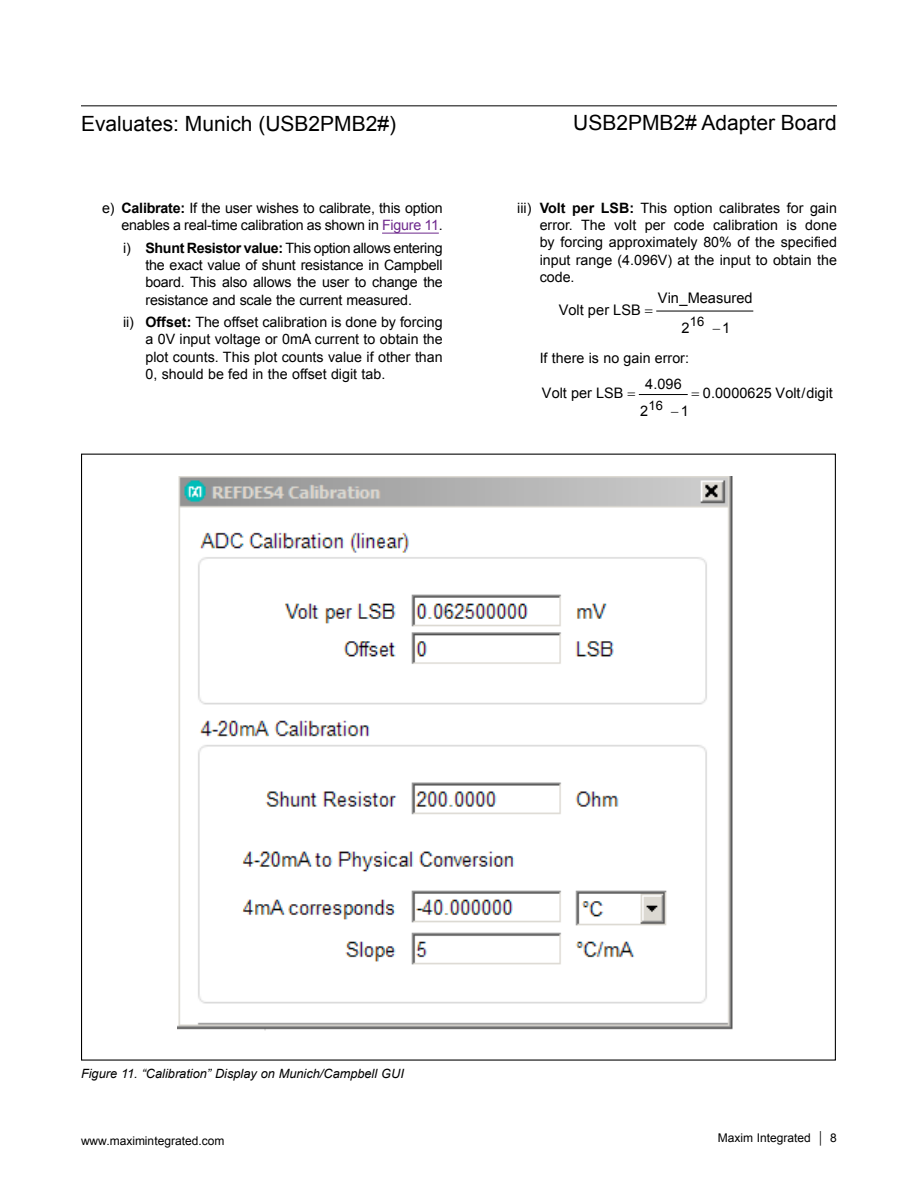
<style>
.page{position:relative;width:918px;height:1188px;background:#fff}
.page>*{position:absolute;margin:0;border:0;box-sizing:border-box;transform-origin:0 0}
.t1{font:21px "Arial";color:#000}
.t2{font:14.55px "Arial";letter-spacing:.005em;color:#000}
.t3{font:14.4px "Arial";letter-spacing:.005em;color:#000}
.t4{font:14.25px/17.2px "Arial";letter-spacing:-.015em;color:#000;text-align:justify}
.t5{font:13.05px "Arial";color:#000}
.t6{font:12.9px "Arial";color:#000}
.t7{font:italic 12.75px "Arial";color:#000}
.t8{font:12px "Arial";color:#000}
.s1{font-weight:700}
.s2{color:#6e298d}
</style>
<div class="page">
<hr style="left:81px;top:105px;width:756px;height:1px;background:#000">
<hr style="left:382px;top:233px;width:57px;height:1px;background:#6e298d">
<hr style="left:657px;top:311px;width:96px;height:1px;background:#000">
<hr style="left:639px;top:394px;width:48px;height:1px;background:#000">
<img style="left:178px;top:476px;width:555px;height:555px">
<h1 class="t1" style="left:81px;top:115px;width:317px">Evaluates: Munich (USB2PMB2#)</h1>
<h1 class="t1" style="left:573px;top:114px;width:265px">USB2PMB2# Adapter Board</h1>
<p class="t4" style="left:102px;top:201px;width:342px;text-align:right">e) <span class="s1">Calibrate:</span> If the user wishes to calibrate, this option enables a real-time calibration as shown in <span class="s2">Figure 11</span>.</p>
<p class="t4" style="left:146px;top:240px;width:299px;text-indent:-22px">i) <span class="s1">Shunt Resistor value:</span> This option allows entering the exact value of shunt resistance in Campbell board. This also allows the user to change the resistance and scale the current measured.</p>
<p class="t4" style="left:146px;top:315px;width:299px;text-indent:-22px">ii) <span class="s1">Offset:</span> The offset calibration is done by forcing a 0V input voltage or 0mA current to obtain the plot counts. This plot counts value if other than 0, should be fed in the offset digit tab.</p>
<p class="t4" style="left:540px;top:201px;width:299px;text-indent:-22px">iii) <span class="s1">Volt per LSB:</span> This option calibrates for gain error. The volt per code calibration is done by forcing approximately 80% of the specified input range (4.096V) at the input to obtain the code.</p>
<p class="t5" style="left:690px;top:317px;width:16px">16</p>
<p class="t2" style="left:658px;top:292px;width:96px">Vin_Measured</p>
<p class="t2" style="left:559px;top:304px;width:84px">Volt per LSB</p>
<p class="t2" style="left:681px;top:322px;width:10px">2</p>
<p class="t2" style="left:712px;top:322px;width:20px">−1</p>
<p class="t4" style="left:540px;top:351px;width:151px">If there is no gain error:</p>
<p class="t6" style="left:648px;top:400px;width:16px">16</p>
<p class="t3" style="left:645px;top:378px;width:38px">4.096</p>
<p class="t3" style="left:542px;top:388px;width:83px">Volt per LSB</p>
<p class="t3" style="left:703px;top:388px;width:131px">0.0000625 Volt/digit</p>
<p class="t3" style="left:640px;top:406px;width:10px">2</p>
<p class="t3" style="left:671px;top:406px;width:19px">−1</p>
<p class="t7" style="left:81px;top:1068px;width:324px">Figure 11. “Calibration” Display on Munich/Campbell GUI</p>
<p class="t8" style="left:81px;top:1136px;width:145px">www.maximintegrated.com</p>
<p class="t8" style="left:718px;top:1133px;width:121px">Maxim Integrated │ 8</p>
</div>
